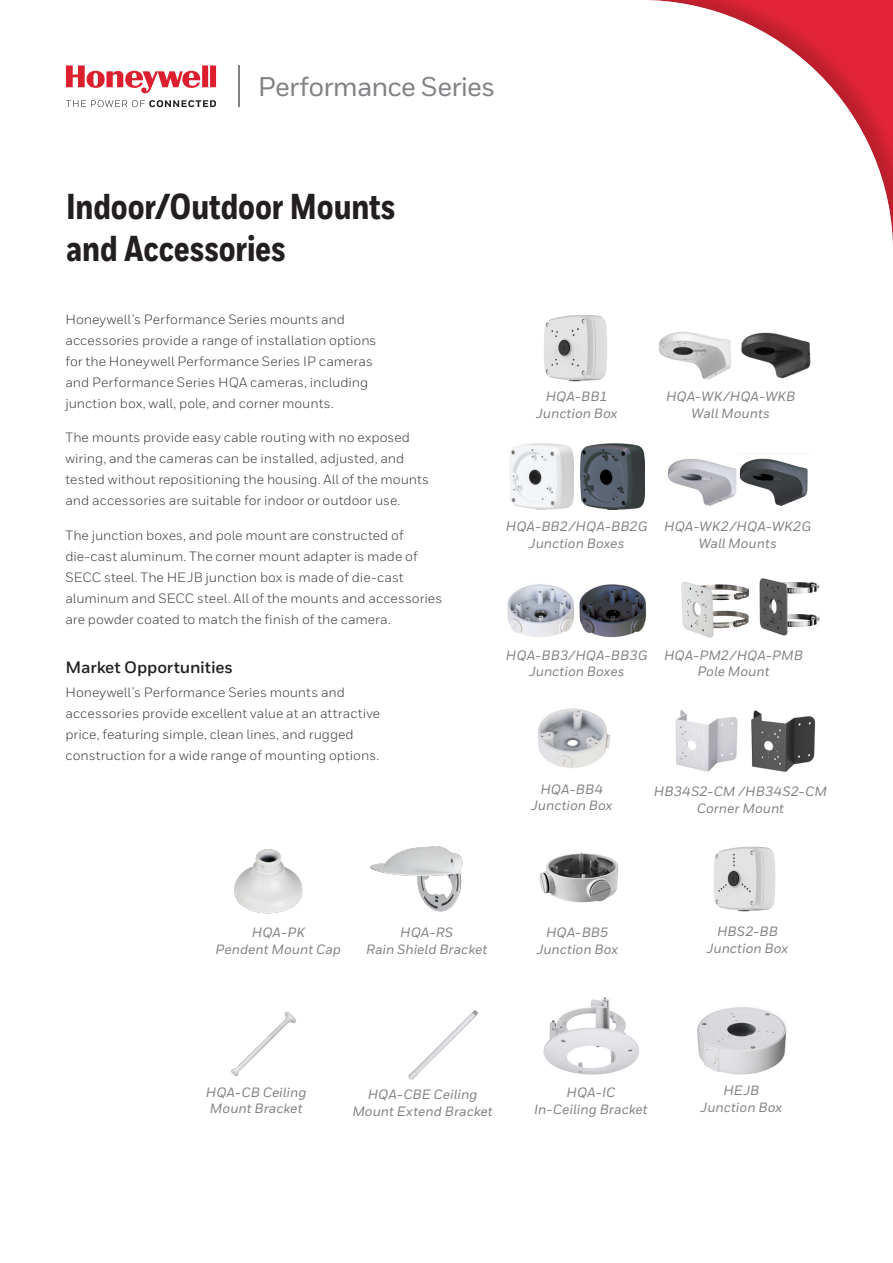
<style>
.page{position:relative;width:893px;height:1263px;background:#fff}
.page>*{position:absolute;margin:0;border:0;box-sizing:border-box;transform-origin:0 0}
.Datasheet__Title_1{font:800 36px/42px "Honeywell Cond";letter-spacing:-.005em;color:#231f20}
.Connected_Logotype{font:500 27px "Honeywell Sans";letter-spacing:-.03em;color:#808285}
.Heading_2__11_15{font:700 16.5px "Honeywell Sans";letter-spacing:-.01em;color:#231f20}
.Body__9_14_pt{font:13.5px/21px "Honeywell Sans";color:#3e3e3f}
.Product_Caption{font:italic 500 13.5px/16.5px "Honeywell Sans";color:#808285;text-align:center}
</style>
<div class="page">
<svg style="left:66px;top:65px;width:150px;height:29px"></svg>
<svg style="left:66px;top:100px;width:150px;height:7px"></svg>
<hr style="left:238px;top:65px;width:1px;height:42px;background:#808285">
<div style="left:443px;top:0;width:450px;height:427px;background:#231f20;opacity:.2"></div>
<img style="left:687px;top:314px;width:173px;height:85px">
<img style="left:748px;top:578px;width:72px;height:57px">
<img style="left:714px;top:846px;width:61px;height:65px">
<img style="left:509px;top:443px;width:64px;height:66px">
<img style="left:681px;top:582px;width:67px;height:56px">
<img style="left:659px;top:332px;width:73px;height:47px">
<img style="left:675px;top:709px;width:7px;height:57px">
<img style="left:544px;top:315px;width:63px;height:67px">
<img style="left:668px;top:458px;width:140px;height:48px">
<img style="left:697px;top:1007px;width:90px;height:68px">
<img style="left:507px;top:584px;width:139px;height:54px">
<img style="left:581px;top:443px;width:64px;height:66px">
<img style="left:682px;top:710px;width:134px;height:62px">
<img style="left:234px;top:849px;width:69px;height:65px">
<img style="left:370px;top:846px;width:93px;height:66px">
<img style="left:543px;top:997px;width:96px;height:78px">
<img style="left:231px;top:1011px;width:66px;height:66px">
<img style="left:408px;top:1010px;width:71px;height:70px">
<img style="left:538px;top:708px;width:72px;height:61px">
<img style="left:539px;top:852px;width:80px;height:51px">
<p class="Connected_Logotype" style="left:258px;top:71px;width:239px">Performance Series</p>
<p class="Datasheet__Title_1" style="left:66px;top:187px;width:331px">Indoor/Outdoor Mounts and Accessories</p>
<p class="Body__9_14_pt" style="left:65px;top:309px;width:313px">Honeywell’s Performance Series mounts and accessories provide a range of installation options for the Honeywell Performance Series IP cameras and Performance Series HQA cameras, including junction box, wall, pole, and corner mounts.</p>
<p class="Body__9_14_pt" style="left:65px;top:427px;width:365px">The mounts provide easy cable routing with no exposed wiring, and the cameras can be installed, adjusted, and tested without repositioning the housing. All of the mounts and accessories are suitable for indoor or outdoor use.</p>
<p class="Body__9_14_pt" style="left:65px;top:525px;width:378px">The junction boxes, and pole mount are constructed of die-cast aluminum. The corner mount adapter is made of SECC steel. The HEJB junction box is made of die-cast aluminum and SECC steel. All of the mounts and accessories are powder coated to match the finish of the camera.</p>
<p class="Heading_2__11_15" style="left:65px;top:657px;width:169px">Market Opportunities</p>
<p class="Body__9_14_pt" style="left:65px;top:682px;width:316px">Honeywell’s Performance Series mounts and accessories provide excellent value at an attractive price, featuring simple, clean lines, and rugged construction for a wide range of mounting options.</p>
<p class="Product_Caption" style="left:536px;top:389px;width:83px">HQA-BB1<br>Junction Box</p>
<p class="Product_Caption" style="left:666px;top:389px;width:131px">HQA-WK/HQA-WKB<br>Wall Mounts</p>
<p class="Product_Caption" style="left:506px;top:518px;width:143px">HQA-BB2/HQA-BB2G<br>Junction Boxes</p>
<p class="Product_Caption" style="left:664px;top:518px;width:148px">HQA-WK2/HQA-WK2G<br>Wall Mounts</p>
<p class="Product_Caption" style="left:506px;top:647px;width:143px">HQA-BB3/HQA-BB3G<br>Junction Boxes</p>
<p class="Product_Caption" style="left:664px;top:647px;width:140px">HQA-PM2/HQA-PMB<br>Pole Mount</p>
<p class="Product_Caption" style="left:531px;top:781px;width:83px">HQA-BB4<br>Junction Box</p>
<p class="Product_Caption" style="left:654px;top:783px;width:175px">HB34S2-CM /HB34S2-CM<br>Corner Mount</p>
<p class="Product_Caption" style="left:252px;top:924px;width:54px">HQA-PK</p>
<p class="Product_Caption" style="left:216px;top:941px;width:127px">Pendent Mount Cap</p>
<p class="Product_Caption" style="left:366px;top:924px;width:123px">HQA-RS<br>Rain Shield Bracket</p>
<p class="Product_Caption" style="left:537px;top:924px;width:83px">HQA-BB5<br>Junction Box</p>
<p class="Product_Caption" style="left:707px;top:924px;width:83px">HBS2-BB<br>Junction Box</p>
<p class="Product_Caption" style="left:206px;top:1084px;width:102px">HQA-CB Ceiling<br>Mount Bracket</p>
<p class="Product_Caption" style="left:352px;top:1086px;width:142px">HQA-CBE Ceiling<br>Mount Extend Bracket</p>
<p class="Product_Caption" style="left:534px;top:1084px;width:115px">HQA-IC<br>In-Ceiling Bracket</p>
<p class="Product_Caption" style="left:701px;top:1082px;width:83px">HEJB<br>Junction Box</p>
</div>
